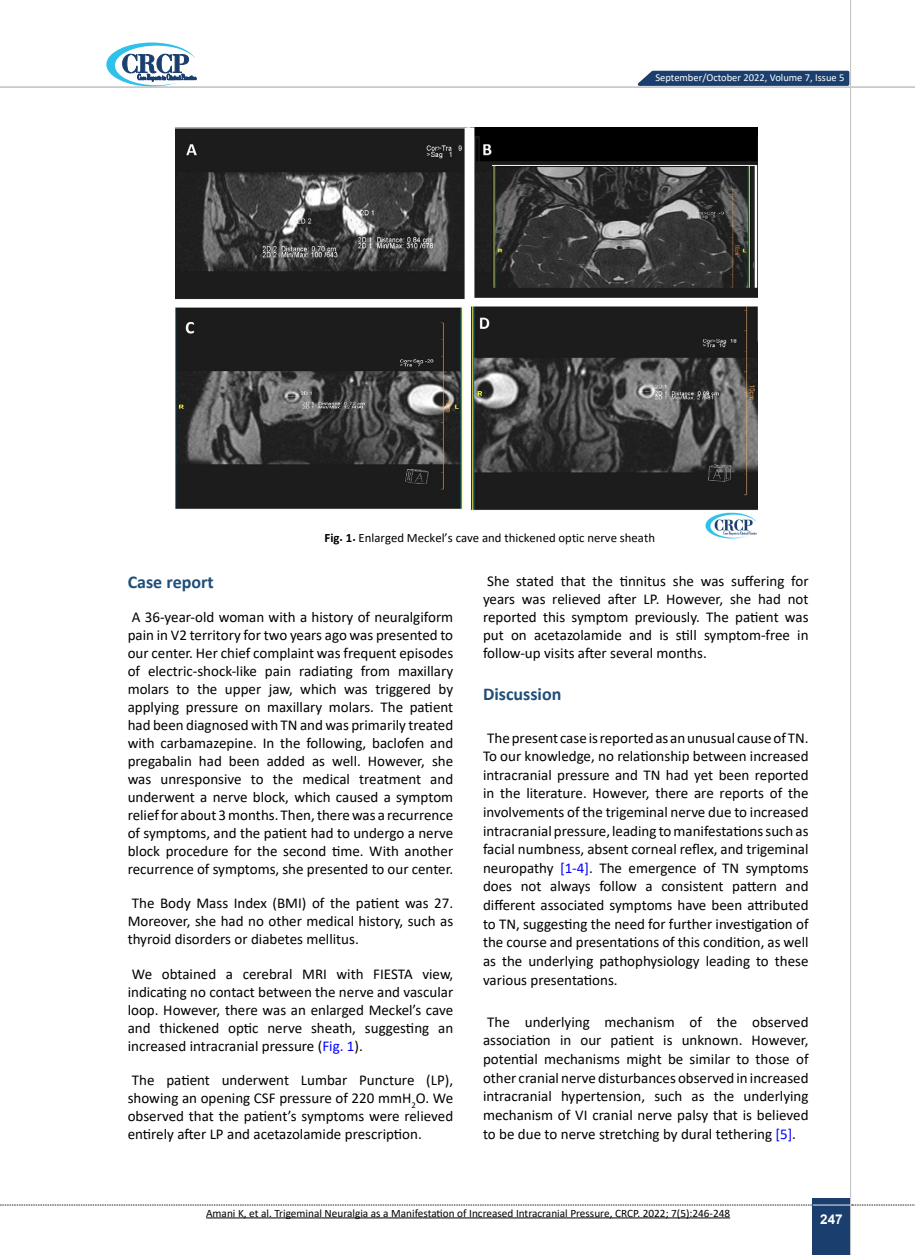
<style>
.page{position:relative;width:915px;height:1255px;background:#fff}
.page>*{position:absolute;margin:0;border:0;box-sizing:border-box;transform-origin:0 0}
.t1{font:700 18px "Calibri";color:#1f4e79}
.t2{font:15px/18px "Calibri";color:#000;text-align:justify}
.t3{font:700 13.5px "Arial";color:#fff}
.t4{font:12.75px "Calibri";color:#000}
.t5{font:11.25px "Calibri";color:#000}
.t6{font:10.5px "Calibri";color:#fff}
.s1{font-weight:700}
.s2{color:#00f}
</style>
<div class="page">
<div style="left:812px;top:1198px;width:38px;height:56px;background:#1a3f6f"></div>
<hr style="left:849px;top:0;width:1px;height:1254px;background:#c2c4c6">
<hr style="left:812px;top:1204px;width:38px;height:1px;background:#ebebec">
<svg style="left:106px;top:43px;width:90px;height:43px"></svg>
<svg style="left:631px;top:69px;width:219px;height:18px;background:#47658b"></svg>
<hr style="left:0;top:87px;width:914px;height:1px;background:#c2c4c6">
<svg style="left:0;top:1204px;width:812px;height:1px"></svg>
<svg style="left:851px;top:1204px;width:64px;height:1px"></svg>
<hr style="left:206px;top:1217px;width:524px;height:1px;background:#000">
<img style="left:175px;top:128px;width:582px;height:383px">
<img style="left:705px;top:512px;width:52px;height:26px">
<p class="t6" style="left:655px;top:70px;width:190px">September/October 2022, Volume 7, Issue 5</p>
<p class="t4" style="left:324px;top:532px;width:332px"><span class="s1">Fig. 1.</span> Enlarged Meckel’s cave and thickened optic nerve sheath</p>
<p class="t1" style="left:128px;top:569px;width:88px">Case report</p>
<p class="t2" style="left:128px;top:607px;width:327px">A 36-year-old woman with a history of neuralgiform pain in V2 territory for two years ago was presented to our center. Her chief complaint was frequent episodes of electric-shock-like pain radiating from maxillary molars to the upper jaw, which was triggered by applying pressure on maxillary molars. The patient had been diagnosed with TN and was primarily treated with carbamazepine. In the following, baclofen and pregabalin had been added as well. However, she was unresponsive to the medical treatment and underwent a nerve block, which caused a symptom relief for about 3 months. Then, there was a recurrence of symptoms, and the patient had to undergo a nerve block procedure for the second time. With another recurrence of symptoms, she presented to our center.</p>
<p class="t2" style="left:128px;top:893px;width:327px">The Body Mass Index (BMI) of the patient was 27.<br>Moreover, she had no other medical history, such as thyroid disorders or diabetes mellitus.</p>
<p class="t2" style="left:128px;top:964px;width:327px">We obtained a cerebral MRI with FIESTA view, indicating no contact between the nerve and vascular loop. However, there was an enlarged Meckel’s cave and thickened optic nerve sheath, suggesting an increased intracranial pressure (<span class="s2">Fig. 1</span>).</p>
<p class="t2" style="left:128px;top:1070px;width:327px">The patient underwent Lumbar Puncture (LP), showing an opening CSF pressure of 220 mmH<sub>2</sub>O. We observed that the patient’s symptoms were relieved entirely after LP and acetazolamide prescription.</p>
<p class="t2" style="left:483px;top:571px;width:327px">She stated that the tinnitus she was suffering for years was relieved after LP. However, she had not reported this symptom previously. The patient was put on acetazolamide and is still symptom-free in follow-up visits after several months.</p>
<p class="t1" style="left:483px;top:681px;width:80px">Discussion</p>
<p class="t2" style="left:483px;top:728px;width:327px;line-height:18.6px">The present case is reported as an unusual cause of TN.<br>To our knowledge, no relationship between increased intracranial pressure and TN had yet been reported in the literature. However, there are reports of the involvements of the trigeminal nerve due to increased intracranial pressure, leading to manifestations such as facial numbness, absent corneal reflex, and trigeminal neuropathy <span class="s2">[1-4]</span>. The emergence of TN symptoms does not always follow a consistent pattern and different associated symptoms have been attributed to TN, suggesting the need for further investigation of the course and presentations of this condition, as well as the underlying pathophysiology leading to these various presentations.</p>
<p class="t2" style="left:483px;top:1011px;width:327px;line-height:18.8px">The underlying mechanism of the observed association in our patient is unknown. However, potential mechanisms might be similar to those of other cranial nerve disturbances observed in increased intracranial hypertension, such as the underlying mechanism of VI cranial nerve palsy that is believed to be due to nerve stretching by dural tethering <span class="s2">[5]</span>.</p>
<p class="t5" style="left:206px;top:1204px;width:525px">Amani K, et al. Trigeminal Neuralgia as a Manifestation of Increased Intracranial Pressure, CRCP. 2022; 7(5):246-248</p>
<p class="t3" style="left:819px;top:1209px;width:24px">247</p>
</div>
